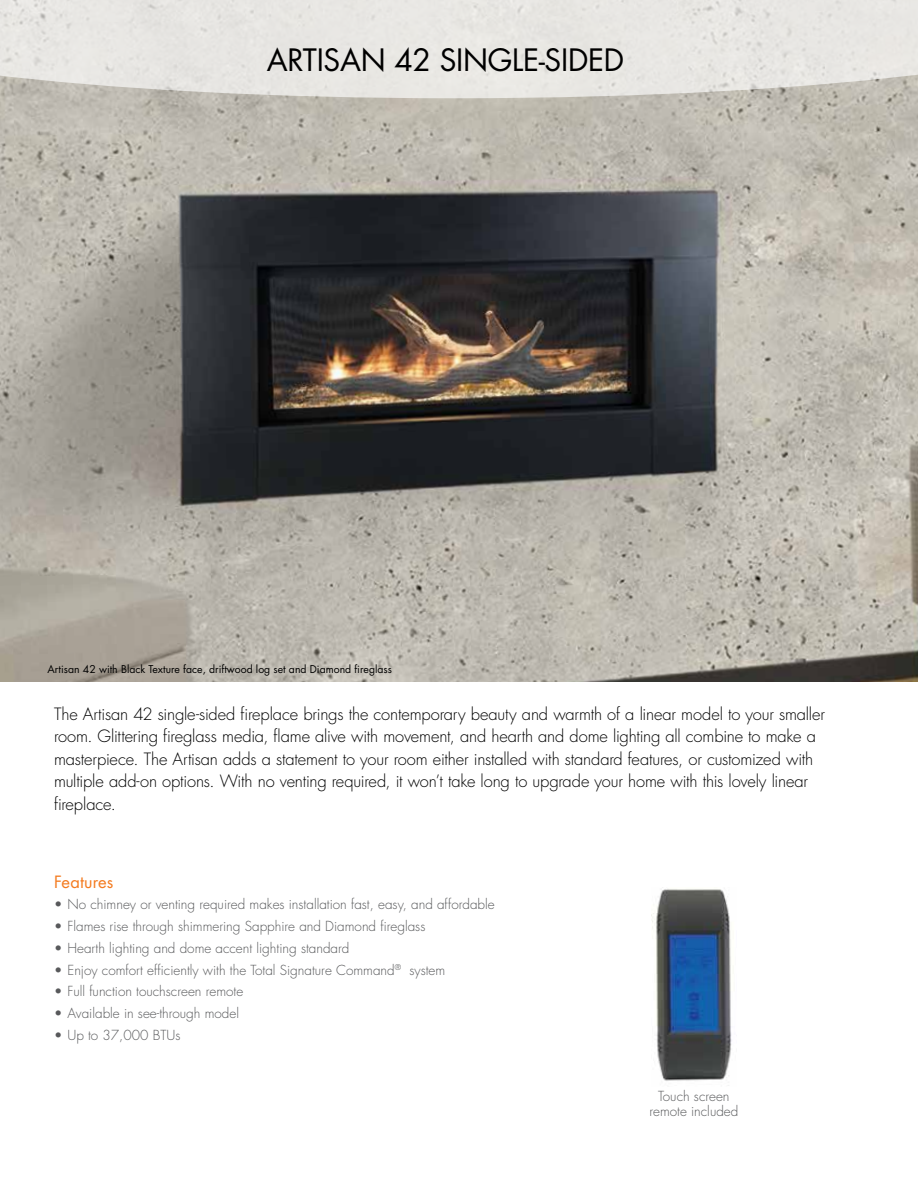
<style>
.page{position:relative;width:918px;height:1188px;background:#fff}
.page>*{position:absolute;margin:0;border:0;box-sizing:border-box;transform-origin:0 0}
.t1{font:30px "Futura Std";letter-spacing:-.01em;color:#000}
.t2{font:300 16.5px/22.5px "Futura Std";letter-spacing:-.01em;color:#000}
.t3{font:16.5px "Futura Std";letter-spacing:.01em;color:#f47b20}
.t4{font:300 13.5px/15px "Futura Std";color:#58595b;text-align:center}
.t5{font:10.5px "Futura Std";color:#000}
</style>
<div class="page">
<img style="left:0;top:98px;width:918px;height:583px">
<svg style="left:0;top:0;width:918px;height:98px;background:#e4e2de"></svg>
<img style="left:652px;top:889px;width:80px;height:197px">
<h1 class="t1" style="left:267px;top:41px;width:359px">ARTISAN 42 SINGLE-SIDED</h1>
<p class="t5" style="left:48px;top:662px;width:346px">Artisan 42 with Black Texture face, driftwood log set and Diamond fireglass</p>
<p class="t2" style="left:54px;top:703px;width:773px">The Artisan 42 single-sided fireplace brings the contemporary beauty and warmth of a linear model to your smaller room. Glittering fireglass media, flame alive with movement, and hearth and dome lighting all combine to make a masterpiece. The Artisan adds a statement to your room either installed with standard features, or customized with multiple add-on options. With no venting required, it won’t take long to upgrade your home with this lovely linear fireplace.</p>
<p class="t3" style="left:54px;top:871px;width:61px">Features</p>
<p class="t4" style="left:54px;top:897px;width:442px">• No chimney or venting required makes installation fast, easy, and affordable</p>
<p class="t4" style="left:54px;top:919px;width:373px">• Flames rise through shimmering Sapphire and Diamond fireglass</p>
<p class="t4" style="left:54px;top:941px;width:297px">• Hearth lighting and dome accent lighting standard</p>
<p class="t4" style="left:54px;top:963px;width:393px">• Enjoy comfort efficiently with the Total Signature Command<sup>®</sup> system</p>
<p class="t4" style="left:54px;top:984px;width:191px">• Full function touchscreen remote</p>
<p class="t4" style="left:54px;top:1006px;width:187px">• Available in see-through model</p>
<p class="t4" style="left:54px;top:1028px;width:128px">• Up to 37,000 BTUs</p>
<p class="t4" style="left:649px;top:1089px;width:90px">Touch screen remote included</p>
</div>
